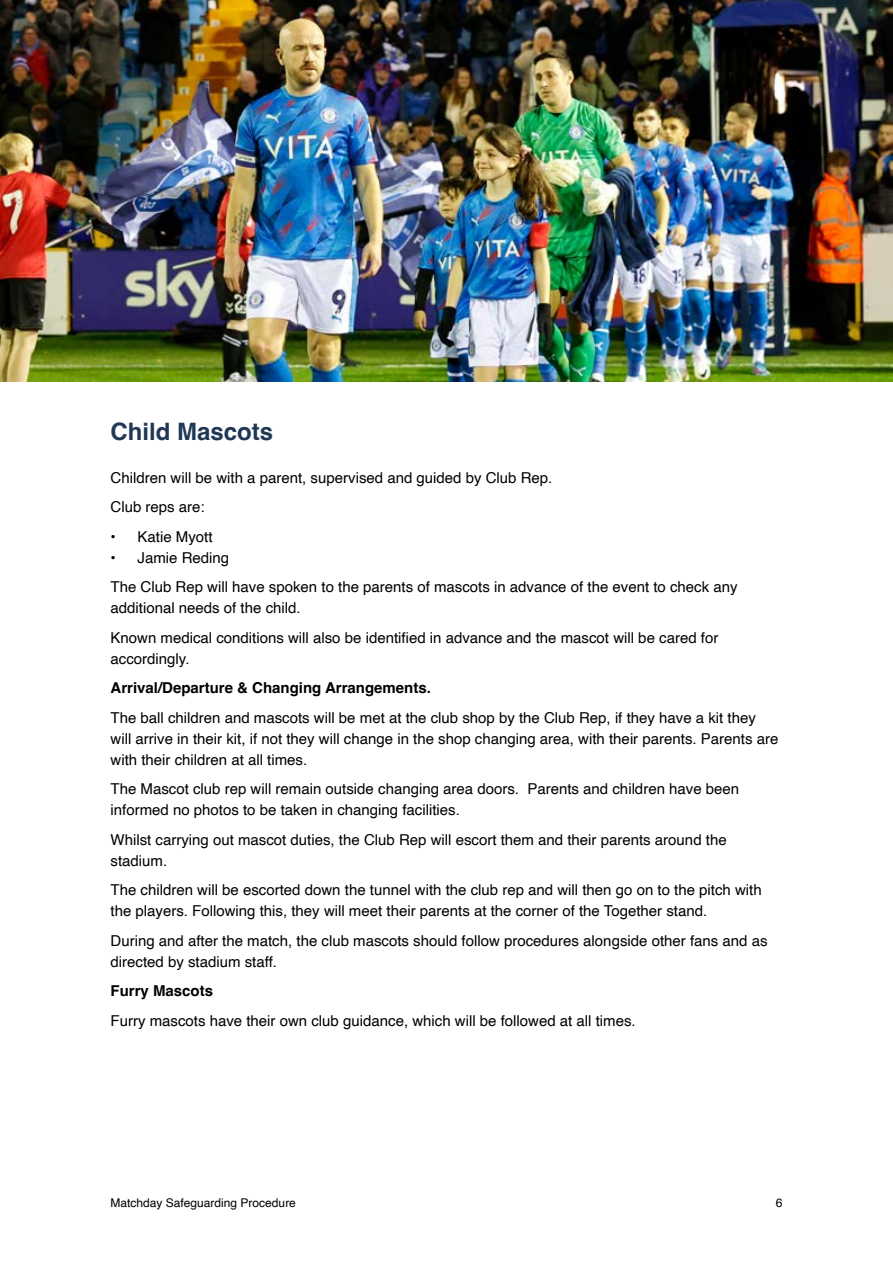
<style>
.page{position:relative;width:893px;height:1263px;background:#fff}
.page>*{position:absolute;margin:0;border:0;box-sizing:border-box;transform-origin:0 0}
.t1{font:700 24px "Helvetica";color:#1f3855}
.t2{font:15px/21px "Helvetica";color:#000}
.t3{font:700 15px "Helvetica";color:#000}
.t4{font:12px "Helvetica";color:#000}
</style>
<div class="page">
<img style="left:0;top:0;width:893px;height:381px">
<h1 class="t1" style="left:111px;top:416px;width:164px">Child Mascots</h1>
<p class="t2" style="left:111px;top:463px;width:443px;line-height:29.5px">Children will be with a parent, supervised and guided by Club Rep.<br>Club reps are:</p>
<p class="t2" style="left:111px;top:526px;width:104px">• Katie Myott</p>
<p class="t2" style="left:111px;top:543px;width:628px;line-height:29.5px">• Jamie Reding<br>The Club Rep will have spoken to the parents of mascots in advance of the event to check any</p>
<p class="t2" style="left:111px;top:594px;width:609px;line-height:29.5px">additional needs of the child.<br>Known medical conditions will also be identified in advance and the mascot will be cared for</p>
<p class="t2" style="left:111px;top:648px;width:80px">accordingly.</p>
<p class="t3" style="left:111px;top:679px;width:322px">Arrival/Departure &amp; Changing Arrangements.</p>
<p class="t2" style="left:111px;top:707px;width:669px">The ball children and mascots will be met at the club shop by the Club Rep, if they have a kit they will arrive in their kit, if not they will change in the shop changing area, with their parents. Parents are with their children at all times.</p>
<p class="t2" style="left:111px;top:779px;width:630px">The Mascot club rep will remain outside changing area doors. Parents and children have been informed no photos to be taken in changing facilities.</p>
<p class="t2" style="left:111px;top:829px;width:618px">Whilst carrying out mascot duties, the Club Rep will escort them and their parents around the stadium.</p>
<p class="t2" style="left:111px;top:880px;width:653px">The children will be escorted down the tunnel with the club rep and will then go on to the pitch with the players. Following this, they will meet their parents at the corner of the Together stand.</p>
<p class="t2" style="left:111px;top:930px;width:658px">During and after the match, the club mascots should follow procedures alongside other fans and as directed by stadium staff.</p>
<p class="t3" style="left:111px;top:982px;width:104px">Furry Mascots</p>
<p class="t2" style="left:111px;top:1010px;width:527px">Furry mascots have their own club guidance, which will be followed at all times.</p>
<p class="t4" style="left:111px;top:1194px;width:187px">Matchday Safeguarding Procedure</p>
<p class="t4" style="left:776px;top:1194px;width:8px">6</p>
</div>
